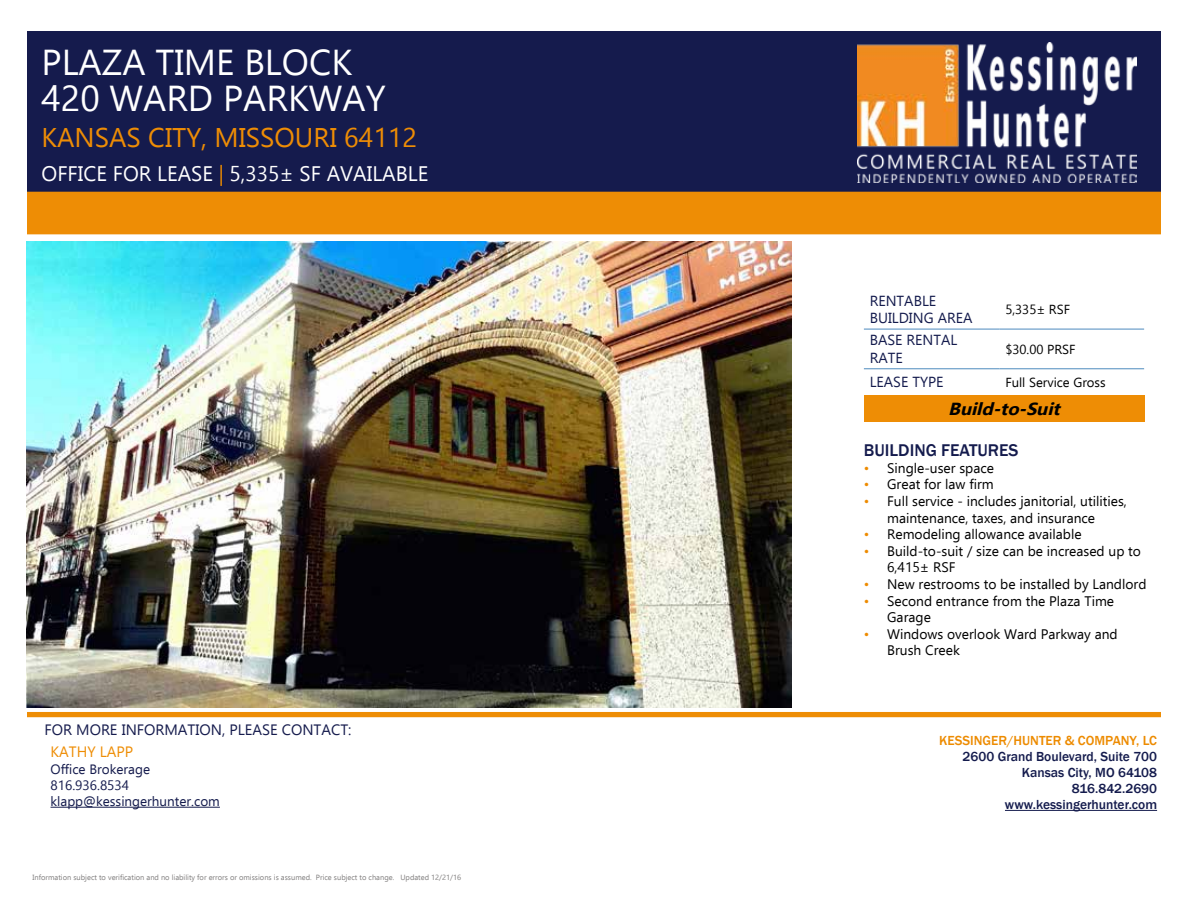
<style>
.page{position:relative;width:1188px;height:918px;background:#fff}
.page>*{position:absolute;margin:0;border:0;box-sizing:border-box;transform-origin:0 0}
.t1{font:36px/36px "Ebrima";color:#fff}
.t2{font:27px "Ebrima";color:#ee8d05}
.t3{font:21px "Ebrima";color:#fff}
.t4{font:500 17.4px "Franklin Gothic";color:#141b4d}
.t5{font:italic 700 17.4px "Ebrima";color:#000;scale:1.05 1}
.t6{font:15px "Ebrima";color:#151b4d}
.t7{font:15px "Ebrima";color:#ee8d05}
.t8{font:14.55px/17.4px "Ebrima";color:#141b4d}
.t9{font:13.8px/16.6px "Ebrima";color:#000}
.t10{font:500 13.5px/16.2px "Franklin Gothic";color:#141b4d;text-align:right}
.t11{font:500 13.5px "Franklin Gothic";color:#ed8b00}
.t12{font:13.5px/16.2px "Ebrima";color:#151b4d}
.t13{font:13.5px "Ebrima";color:#141b4d}
.t14{font:13.05px "Ebrima";color:#000}
.t15{font:7.5px "Ebrima";color:#807e7e}
.s1{color:#ed8b00}
</style>
<div class="page">
<div style="left:27px;top:31px;width:1134px;height:161px;background:#151b4d"></div>
<hr style="left:1005px;top:810px;width:152px;height:1px;background:#141b4d">
<div style="left:27px;top:712px;width:1134px;height:5px;background:#ee8d05"></div>
<div style="left:27px;top:192px;width:1134px;height:42px;background:#ee8d05"></div>
<hr style="left:51px;top:807px;width:169px;height:1px;background:#141b4d">
<img style="left:858px;top:43px;width:278px;height:140px">
<img style="left:27px;top:241px;width:765px;height:467px">
<div style="left:864px;top:395px;width:280px;height:27px;background:#ee8d05"></div>
<hr style="left:864px;top:368px;width:136px;height:1px;background:#4d8abe">
<hr style="left:1000px;top:368px;width:144px;height:1px;background:#4d8abe">
<hr style="left:864px;top:329px;width:136px;height:1px;background:#4d8abe">
<hr style="left:1000px;top:329px;width:144px;height:1px;background:#4d8abe">
<h1 class="t1" style="left:42px;top:44px;width:346px">PLAZA TIME BLOCK<br>420 WARD PARKWAY</h1>
<h2 class="t2" style="left:42px;top:118px;width:377px">KANSAS CITY, MISSOURI 64112</h2>
<h3 class="t3" style="left:42px;top:158px;width:388px">OFFICE FOR LEASE <span class="s1">|</span> 5,335± SF AVAILABLE</h3>
<p class="t6" style="left:45px;top:719px;width:309px">FOR MORE INFORMATION, PLEASE CONTACT:</p>
<p class="t7" style="left:51px;top:741px;width:84px">KATHY LAPP</p>
<p class="t12" style="left:51px;top:761px;width:101px">Office Brokerage<br>816.936.8534</p>
<p class="t13" style="left:51px;top:792px;width:171px">klapp@kessingerhunter.com</p>
<p class="t15" style="left:33px;top:872px;width:430px">Information subject to verification and no liability for errors or omissions is assumed. Price subject to change. Updated 12/21/16</p>
<p class="t8" style="left:870px;top:292px;width:104px">RENTABLE<br>BUILDING AREA</p>
<p class="t14" style="left:1005px;top:300px;width:66px">5,335± RSF</p>
<p class="t8" style="left:870px;top:331px;width:89px">BASE RENTAL<br>RATE</p>
<p class="t14" style="left:1005px;top:340px;width:72px">$30.00 PRSF</p>
<p class="t8" style="left:870px;top:373px;width:75px">LEASE TYPE</p>
<p class="t14" style="left:1005px;top:373px;width:102px">Full Service Gross</p>
<p class="t5" style="left:948px;top:396px;width:114px">Build-to-Suit</p>
<p class="t4" style="left:864px;top:440px;width:156px">BUILDING FEATURES</p>
<p class="t9" style="left:864px;top:459px;width:132px"><span class="s1">•</span> Single-user space</p>
<p class="t9" style="left:864px;top:476px;width:131px"><span class="s1">•</span> Great for law firm</p>
<p class="t9" style="left:887px;top:493px;width:241px;text-indent:-23px"><span class="s1">•</span> Full service - includes janitorial, utilities, maintenance, taxes, and insurance</p>
<p class="t9" style="left:864px;top:526px;width:219px"><span class="s1">•</span> Remodeling allowance available</p>
<p class="t9" style="left:887px;top:542px;width:255px;text-indent:-23px"><span class="s1">•</span> Build-to-suit / size can be increased up to<br>6,415± RSF</p>
<p class="t9" style="left:864px;top:576px;width:284px"><span class="s1">•</span> New restrooms to be installed by Landlord</p>
<p class="t9" style="left:887px;top:592px;width:228px;text-indent:-23px"><span class="s1">•</span> Second entrance from the Plaza Time<br>Garage</p>
<p class="t9" style="left:887px;top:625px;width:232px;text-indent:-23px"><span class="s1">•</span> Windows overlook Ward Parkway and<br>Brush Creek</p>
<p class="t11" style="left:939px;top:732px;width:219px">KESSINGER/HUNTER &amp; COMPANY, LC</p>
<p class="t10" style="left:963px;top:748px;width:196px">2600 Grand Boulevard, Suite 700<br>Kansas City, MO 64108<br>816.842.2690 www.kessingerhunter.com</p>
</div>
